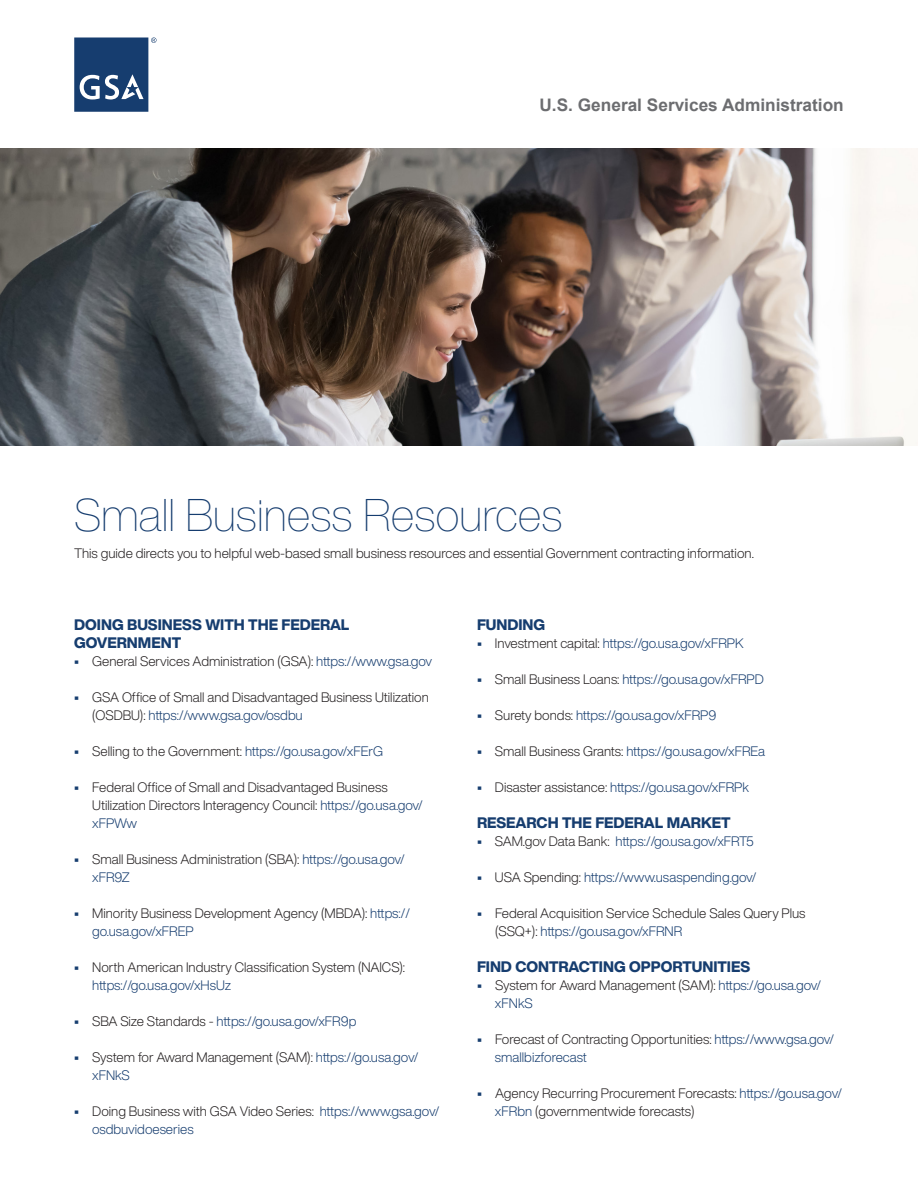
<style>
.page{position:relative;width:918px;height:1188px;background:#fff}
.page>*{position:absolute;margin:0;border:0;box-sizing:border-box;transform-origin:0 0}
.t1{font:100 45px "Helvetica Now Display";color:#163d6f}
.t2{font:700 17.25px "Arial";color:#6c6d70}
.t3{font:800 15px/18px "Helvetica Now Display";color:#163d6f}
.t4{font:300 13.5px/18px "Helvetica Now Display";color:#231f20}
.t5{font:300 13.5px/18px "Helvetica Now Display";color:#163d6f}
.s1{font-weight:700;color:#163d6f}
.s2{color:#163d6f}
.s3{font-weight:700}
.s4{color:#231f20}
</style>
<div class="page">
<svg style="left:74px;top:38px;width:83px;height:74px"></svg>
<img style="left:0;top:148px;width:918px;height:298px">
<p class="t2" style="left:540px;top:94px;width:306px">U.S. General Services Administration</p>
<h1 class="t1" style="left:74px;top:485px;width:490px">Small Business Resources</h1>
<p class="t4" style="left:74px;top:544px;width:681px">This guide directs you to helpful web-based small business resources and essential Government contracting information.</p>
<p class="t3" style="left:74px;top:616px;width:277px">DOING BUSINESS WITH THE FEDERAL<br>GOVERNMENT</p>
<p class="t4" style="left:74px;top:652px;width:359px"><span class="s1">•</span> General Services Administration (GSA): <span class="s2">https://www.gsa.gov</span></p>
<p class="t4" style="left:92px;top:688px;width:338px;text-indent:-18px"><span class="s1">•</span> GSA Office of Small and Disadvantaged Business Utilization (OSDBU): <span class="s2">https://www.gsa.gov/osdbu</span></p>
<p class="t5" style="left:74px;top:742px;width:310px"><span class="s3">•</span> <span class="s4">Selling to the Government:</span> https://go.usa.gov/xFErG</p>
<p class="t4" style="left:92px;top:778px;width:332px;text-indent:-18px"><span class="s1">•</span> Federal Office of Small and Disadvantaged Business<br>Utilization Directors Interagency Council: <span class="s2">https://go.usa.gov/ xFPWw</span></p>
<p class="t4" style="left:92px;top:850px;width:314px;text-indent:-18px"><span class="s1">•</span> Small Business Administration (SBA): <span class="s2">https://go.usa.gov/ xFR9Z</span></p>
<p class="t4" style="left:92px;top:904px;width:319px;text-indent:-18px"><span class="s1">•</span> Minority Business Development Agency (MBDA): <span class="s2">https:// go.usa.gov/xFREP</span></p>
<p class="t4" style="left:92px;top:958px;width:314px;text-indent:-18px"><span class="s1">•</span> North American Industry Classification System (NAICS): <span class="s2">https://go.usa.gov/xHsUz</span></p>
<p class="t5" style="left:74px;top:1012px;width:284px"><span class="s3">•</span> <span class="s4">SBA Size Standards -</span> https://go.usa.gov/xFR9p</p>
<p class="t4" style="left:92px;top:1048px;width:328px;text-indent:-18px"><span class="s1">•</span> System for Award Management (SAM): <span class="s2">https://go.usa.gov/ xFNkS</span></p>
<p class="t5" style="left:92px;top:1102px;width:349px;text-indent:-18px"><span class="s3">•</span> <span class="s4">Doing Business with GSA Video Series:</span> https://www.gsa.gov/ osdbuvidoeseries</p>
<p class="t3" style="left:477px;top:616px;width:70px">FUNDING</p>
<p class="t5" style="left:477px;top:634px;width:268px"><span class="s3">•</span> <span class="s4">Investment capital:</span> https://go.usa.gov/xFRPK</p>
<p class="t5" style="left:477px;top:670px;width:289px"><span class="s3">•</span> <span class="s4">Small Business Loans:</span> https://go.usa.gov/xFRPD</p>
<p class="t5" style="left:477px;top:706px;width:241px"><span class="s3">•</span> <span class="s4">Surety bonds:</span> https://go.usa.gov/xFRP9</p>
<p class="t5" style="left:477px;top:742px;width:290px"><span class="s3">•</span> <span class="s4">Small Business Grants:</span> https://go.usa.gov/xFREa</p>
<p class="t5" style="left:477px;top:778px;width:274px"><span class="s3">•</span> <span class="s4">Disaster assistance:</span> https://go.usa.gov/xFRPk</p>
<p class="t3" style="left:477px;top:814px;width:255px">RESEARCH THE FEDERAL MARKET</p>
<p class="t5" style="left:477px;top:832px;width:278px"><span class="s3">•</span> <span class="s4">SAM.gov Data Bank:</span> https://go.usa.gov/xFRT5</p>
<p class="t5" style="left:477px;top:868px;width:281px"><span class="s3">•</span> <span class="s4">USA Spending:</span> https://www.usaspending.gov/</p>
<p class="t4" style="left:495px;top:904px;width:312px;text-indent:-18px"><span class="s1">•</span> Federal Acquisition Service Schedule Sales Query Plus (SSQ+): <span class="s2">https://go.usa.gov/xFRNR</span></p>
<p class="t3" style="left:477px;top:958px;width:275px">FIND CONTRACTING OPPORTUNITIES</p>
<p class="t4" style="left:495px;top:976px;width:328px;text-indent:-18px"><span class="s1">•</span> System for Award Management (SAM): <span class="s2">https://go.usa.gov/ xFNkS</span></p>
<p class="t5" style="left:495px;top:1030px;width:341px;text-indent:-18px"><span class="s3">•</span> <span class="s4">Forecast of Contracting Opportunities:</span> https://www.gsa.gov/ smallbizforecast</p>
<p class="t4" style="left:495px;top:1084px;width:348px;text-indent:-18px"><span class="s1">•</span> Agency Recurring Procurement Forecasts: <span class="s2">https://go.usa.gov/ xFRbn</span> (governmentwide forecasts)</p>
</div>
